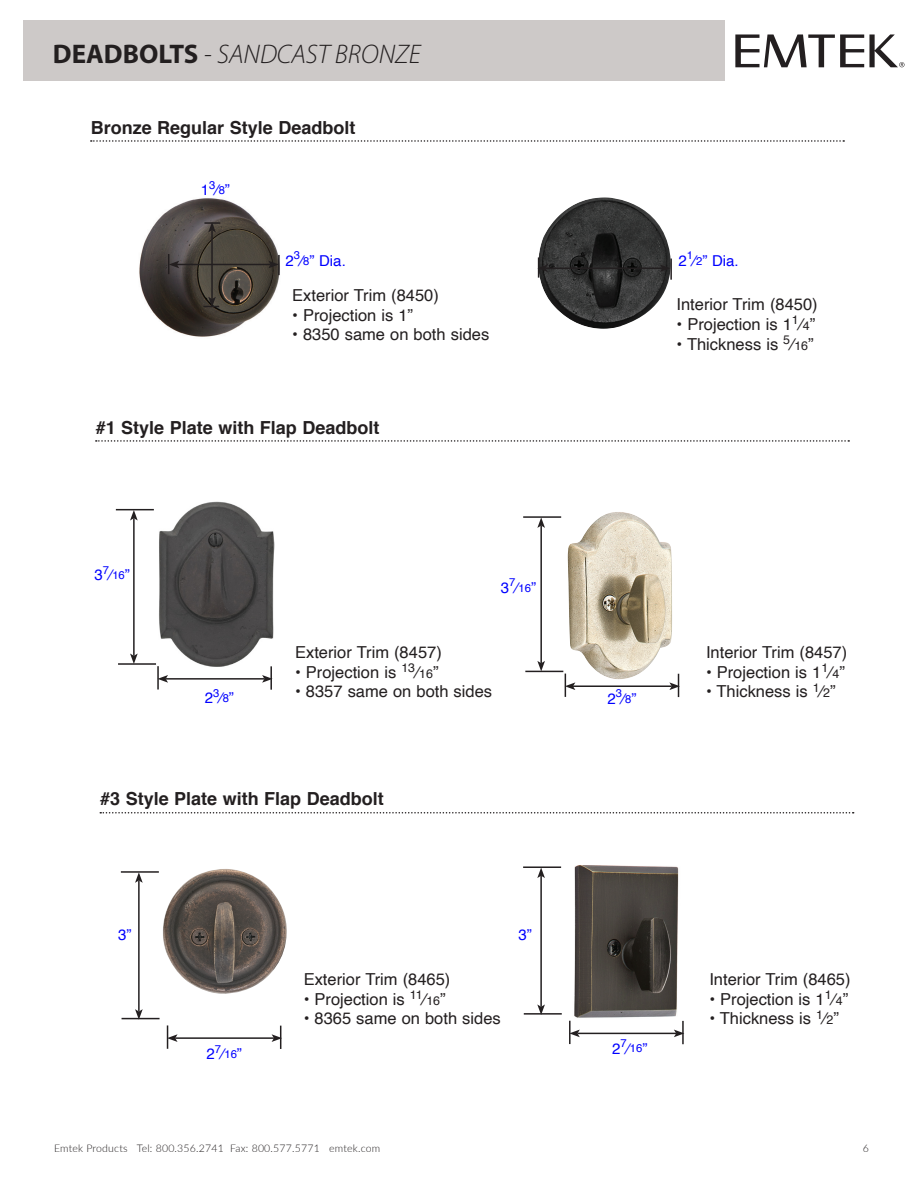
<style>
.page{position:relative;width:918px;height:1188px;background:#fff}
.page>*{position:absolute;margin:0;border:0;box-sizing:border-box;transform-origin:0 0}
.t1{font:italic 300 27px "Myriad Pro";color:#231f20}
.t2{font:700 18px "Helvetica";color:#231f20}
.t3{font:16.5px "Helvetica";color:#231f20}
.t4{font:15px "Helvetica";color:#00f}
.t5{font:300 10.5px "Lato";letter-spacing:.02em;color:#231f20}
.s1{font-weight:700;font-style:normal}
.s2{font-size:11.25px}
.s3{font-size:12.3px}
</style>
<div class="page">
<div style="left:23px;top:21px;width:702px;height:60px;background:#cdc9c8"></div>
<svg style="left:735px;top:34px;width:169px;height:33px"></svg>
<img style="left:139px;top:198px;width:141px;height:139px">
<img style="left:159px;top:501px;width:115px;height:166px">
<img style="left:568px;top:512px;width:104px;height:167px">
<img style="left:538px;top:197px;width:133px;height:132px">
<img style="left:163px;top:869px;width:124px;height:125px">
<img style="left:561px;top:866px;width:123px;height:155px">
<hr style="left:177px;top:264px;width:94px;height:1px;background:#231f20">
<svg style="left:268px;top:261px;width:10px;height:7px"></svg>
<hr style="left:211px;top:230px;width:2px;height:69px;background:#231f20">
<hr style="left:546px;top:267px;width:116px;height:2px;background:#231f20">
<svg style="left:660px;top:264px;width:10px;height:8px"></svg>
<hr style="left:116px;top:509px;width:38px;height:1px;background:#231f20">
<hr style="left:118px;top:663px;width:38px;height:2px;background:#231f20">
<hr style="left:133px;top:518px;width:2px;height:138px;background:#231f20">
<svg style="left:130px;top:510px;width:8px;height:11px"></svg>
<svg style="left:130px;top:653px;width:8px;height:11px"></svg>
<hr style="left:157px;top:666px;width:2px;height:24px;background:#231f20">
<hr style="left:270px;top:666px;width:2px;height:24px;background:#231f20">
<hr style="left:166px;top:678px;width:98px;height:2px;background:#231f20">
<svg style="left:158px;top:675px;width:10px;height:8px"></svg>
<svg style="left:262px;top:675px;width:11px;height:8px"></svg>
<hr style="left:121px;top:871px;width:38px;height:2px;background:#231f20">
<hr style="left:122px;top:1018px;width:38px;height:1px;background:#231f20">
<hr style="left:138px;top:880px;width:2px;height:132px;background:#231f20">
<svg style="left:135px;top:872px;width:8px;height:11px"></svg>
<svg style="left:135px;top:1009px;width:8px;height:11px"></svg>
<hr style="left:175px;top:1037px;width:99px;height:2px;background:#231f20">
<svg style="left:167px;top:1025px;width:11px;height:24px"></svg>
<svg style="left:272px;top:1026px;width:10px;height:23px"></svg>
<hr style="left:523px;top:866px;width:38px;height:2px;background:#231f20">
<hr style="left:524px;top:1013px;width:38px;height:2px;background:#231f20">
<hr style="left:540px;top:876px;width:2px;height:131px;background:#231f20">
<svg style="left:537px;top:868px;width:8px;height:10px"></svg>
<svg style="left:537px;top:1004px;width:8px;height:11px"></svg>
<hr style="left:569px;top:1021px;width:2px;height:23px;background:#231f20">
<hr style="left:682px;top:1021px;width:2px;height:23px;background:#231f20">
<hr style="left:577px;top:1033px;width:99px;height:1px;background:#231f20">
<svg style="left:570px;top:1030px;width:10px;height:7px"></svg>
<svg style="left:674px;top:1030px;width:10px;height:7px"></svg>
<hr style="left:523px;top:516px;width:38px;height:2px;background:#231f20">
<hr style="left:525px;top:671px;width:38px;height:1px;background:#231f20">
<hr style="left:540px;top:526px;width:2px;height:137px;background:#231f20">
<svg style="left:537px;top:517px;width:8px;height:11px"></svg>
<svg style="left:537px;top:661px;width:8px;height:10px"></svg>
<hr style="left:573px;top:685px;width:99px;height:2px;background:#231f20">
<svg style="left:565px;top:674px;width:10px;height:23px"></svg>
<svg style="left:669px;top:674px;width:11px;height:23px"></svg>
<svg style="left:204px;top:222px;width:16px;height:10px"></svg>
<svg style="left:203px;top:297px;width:16px;height:10px"></svg>
<svg style="left:168px;top:254px;width:11px;height:20px"></svg>
<hr style="left:278px;top:255px;width:2px;height:20px;background:#231f20">
<svg style="left:537px;top:257px;width:11px;height:21px"></svg>
<hr style="left:670px;top:259px;width:2px;height:21px;background:#231f20">
<svg style="left:91px;top:140px;width:753px;height:2px"></svg>
<svg style="left:96px;top:440px;width:753px;height:2px"></svg>
<svg style="left:100px;top:812px;width:754px;height:2px"></svg>
<p class="t1" style="left:53px;top:37px;width:369px"><span class="s1">DEADBOLTS</span> - SANDCAST BRONZE</p>
<p class="t2" style="left:91px;top:113px;width:266px">Bronze Regular Style Deadbolt</p>
<p class="t4" style="left:201px;top:179px;width:31px">1<sup>3</sup>⁄<span class="s2">8</span>”</p>
<p class="t4" style="left:285px;top:249px;width:62px">2<sup>3</sup>⁄<span class="s2">8</span>” Dia.</p>
<p class="t4" style="left:678px;top:249px;width:62px">2<sup>1</sup>⁄<span class="s2">2</span>” Dia.</p>
<p class="t3" style="left:292px;top:282px;width:148px">Exterior Trim (8450)</p>
<p class="t3" style="left:292px;top:302px;width:122px">• Projection is 1”</p>
<p class="t3" style="left:292px;top:322px;width:199px">• 8350 same on both sides</p>
<p class="t3" style="left:677px;top:292px;width:143px">Interior Trim (8450)</p>
<p class="t3" style="left:677px;top:312px;width:140px">• Projection is 1<sup>1</sup>⁄<span class="s3">4</span>”</p>
<p class="t3" style="left:677px;top:331px;width:139px">• Thickness is <sup>5</sup>⁄<span class="s3">16</span>”</p>
<p class="t2" style="left:96px;top:413px;width:285px">#1 Style Plate with Flap Deadbolt</p>
<p class="t4" style="left:94px;top:563px;width:37px">3<sup>7</sup>⁄<span class="s2">16</span>”</p>
<p class="t4" style="left:205px;top:686px;width:31px">2<sup>3</sup>⁄<span class="s2">8</span>”</p>
<p class="t4" style="left:501px;top:576px;width:37px">3<sup>7</sup>⁄<span class="s2">16</span>”</p>
<p class="t3" style="left:295px;top:639px;width:148px">Exterior Trim (8457)</p>
<p class="t3" style="left:295px;top:659px;width:145px">• Projection is <sup>13</sup>⁄<span class="s3">16</span>”</p>
<p class="t3" style="left:295px;top:679px;width:199px">• 8357 same on both sides</p>
<p class="t2" style="left:100px;top:785px;width:285px">#3 Style Plate with Flap Deadbolt</p>
<p class="t4" style="left:118px;top:923px;width:15px">3”</p>
<p class="t4" style="left:518px;top:923px;width:15px">3”</p>
<p class="t4" style="left:207px;top:1042px;width:37px">2<sup>7</sup>⁄<span class="s2">16</span>”</p>
<p class="t3" style="left:304px;top:966px;width:148px">Exterior Trim (8465)</p>
<p class="t3" style="left:304px;top:986px;width:143px">• Projection is <sup>11</sup>⁄<span class="s3">16</span>”</p>
<p class="t3" style="left:304px;top:1006px;width:199px">• 8365 same on both sides</p>
<p class="t4" style="left:607px;top:687px;width:31px">2<sup>3</sup>⁄<span class="s2">8</span>”</p>
<p class="t3" style="left:706px;top:639px;width:143px">Interior Trim (8457)</p>
<p class="t3" style="left:706px;top:659px;width:140px">• Projection is 1<sup>1</sup>⁄<span class="s3">4</span>”</p>
<p class="t3" style="left:706px;top:679px;width:131px">• Thickness is <sup>1</sup>⁄<span class="s3">2</span>”</p>
<p class="t4" style="left:612px;top:1037px;width:37px">2<sup>7</sup>⁄<span class="s2">16</span>”</p>
<p class="t3" style="left:709px;top:966px;width:143px">Interior Trim (8465)</p>
<p class="t3" style="left:709px;top:986px;width:140px">• Projection is 1<sup>1</sup>⁄<span class="s3">4</span>”</p>
<p class="t3" style="left:709px;top:1006px;width:131px">• Thickness is <sup>1</sup>⁄<span class="s3">2</span>”</p>
<p class="t5" style="left:54px;top:1141px;width:328px">Emtek Products Tel: 800.356.2741 Fax: 800.577.5771 emtek.com</p>
<p class="t5" style="left:863px;top:1141px;width:8px">6</p>
</div>
